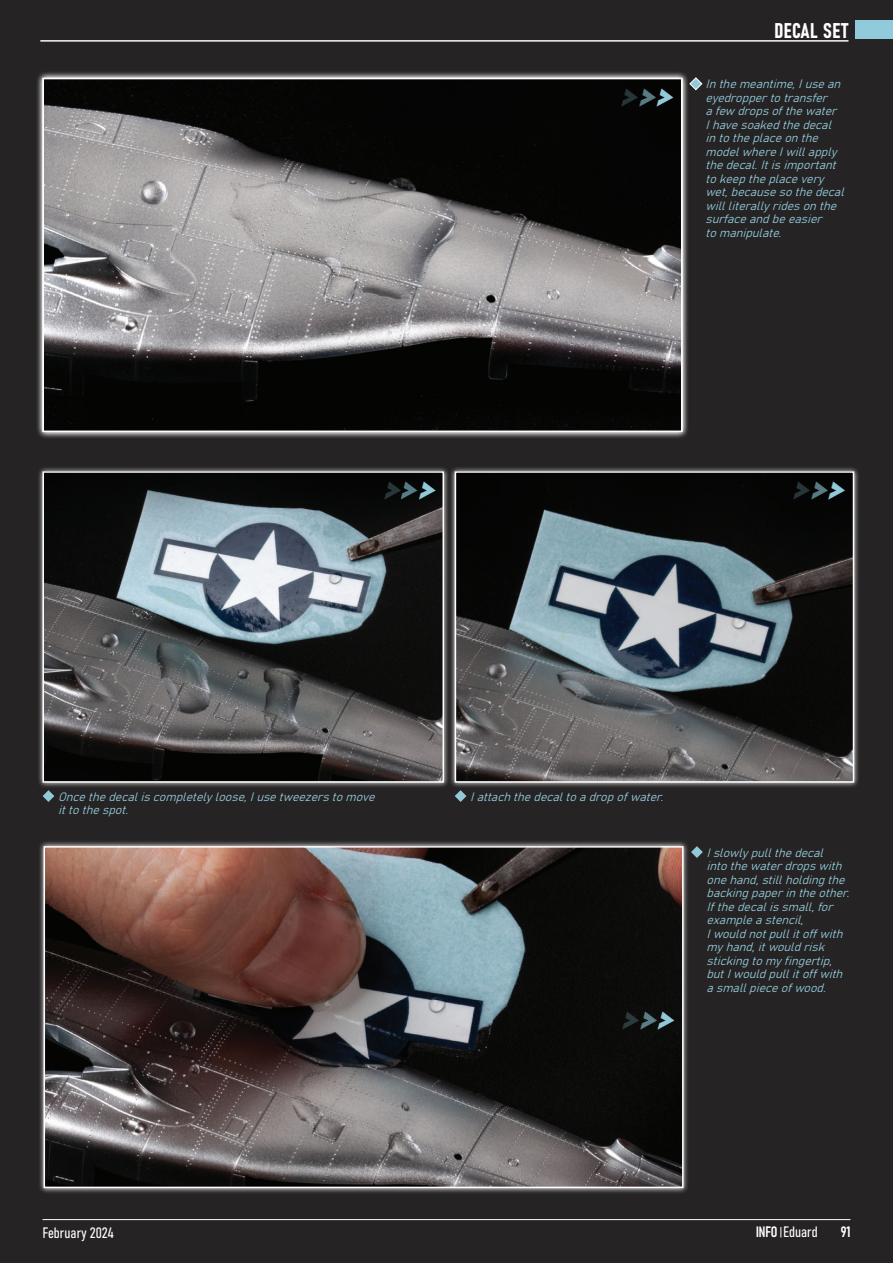
<style>
.page{position:relative;width:893px;height:1263px;background:#262324}
.page>*{position:absolute;margin:0;border:0;box-sizing:border-box;transform-origin:0 0}
.t1{font:italic 41.4px "Bahnschrift";color:#91c9d9}
.t2{font:21px "Bahnschrift";letter-spacing:.015em;color:#fff}
.t3{font:14.85px "Bahnschrift";color:#fff}
.t4{font:italic 12px/13.5px "Bahnschrift";color:#91c9d9}
</style>
<div class="page">
<div style="left:855px;top:20px;width:38px;height:19px;background:#91cadb"></div>
<div style="left:38px;top:841px;width:651px;height:353px;background:#fff;opacity:.9"></div>
<img style="left:47px;top:849px;width:633px;height:336px">
<div style="left:44px;top:846px;width:639px;height:342px;border:2px solid #fff"></div>
<div style="left:37px;top:466px;width:413px;height:322px;background:#fff;opacity:.9"></div>
<img style="left:46px;top:474px;width:395px;height:306px">
<div style="left:43px;top:471px;width:401px;height:312px;border:2px solid #fff"></div>
<div style="left:449px;top:466px;width:411px;height:322px;background:#fff;opacity:.9"></div>
<img style="left:458px;top:474px;width:393px;height:306px">
<div style="left:455px;top:471px;width:399px;height:312px;border:2px solid #fff"></div>
<svg style="left:690px;top:78px;width:12px;height:12px"></svg>
<svg style="left:691px;top:846px;width:12px;height:12px"></svg>
<svg style="left:43px;top:790px;width:11px;height:12px"></svg>
<svg style="left:455px;top:790px;width:11px;height:12px"></svg>
<div style="left:37px;top:72px;width:651px;height:365px;background:#fff;opacity:.9"></div>
<div style="left:43px;top:78px;width:639px;height:354px;border:2px solid #fff"></div>
<hr style="left:40px;top:40px;width:808px;height:1px;background:#fff">
<hr style="left:43px;top:1219px;width:807px;height:1px;background:#fff">
<h1 class="t1" style="left:618px;top:65px;width:70px">&gt;&gt;&gt;</h1>
<h2 class="t2" style="left:774px;top:14px;width:75px">DECAL SET</h2>
<p class="t4" style="left:705px;top:77px;width:144px">Inthemeantime,Iusean eyedroppertotransfer afew dropsofthewater<br>Ihavesoakedthedecal intotheplaceonthe modelwhereIwillapply thedecal.Itisimportant tokeeptheplacevery wet,becausesothedecal willliterallyridesonthe surfaceandbeeasier tomanipulate.</p>
<h1 class="t1" style="left:380px;top:458px;width:70px">&gt;&gt;&gt;</h1>
<h1 class="t1" style="left:789px;top:458px;width:70px">&gt;&gt;&gt;</h1>
<p class="t4" style="left:58px;top:789px;width:322px">Oncethedecaliscompletelyloose,Iusetweezerstomove ittothespot.</p>
<p class="t4" style="left:470px;top:789px;width:199px">Iattachthedecaltoadropofwater.</p>
<h1 class="t1" style="left:619px;top:987px;width:70px">&gt;&gt;&gt;</h1>
<p class="t4" style="left:706px;top:845px;width:149px">Islowlypullthedecal intothewaterdropswith onehand,stillholdingthe backingpaperintheother.<br>Ifthedecalissmall,for exampleastencil,<br>Iwouldnotpullitoffwith myhand,itwouldrisk stickingtomyfingertip, butIwouldpullitoffwith asmallpieceofwood.</p>
<p class="t3" style="left:43px;top:1221px;width:73px">February 2024</p>
<p class="t3" style="left:756px;top:1221px;width:63px">INFO Eduard</p>
<p class="t3" style="left:841px;top:1220px;width:11px">91</p>
</div>
